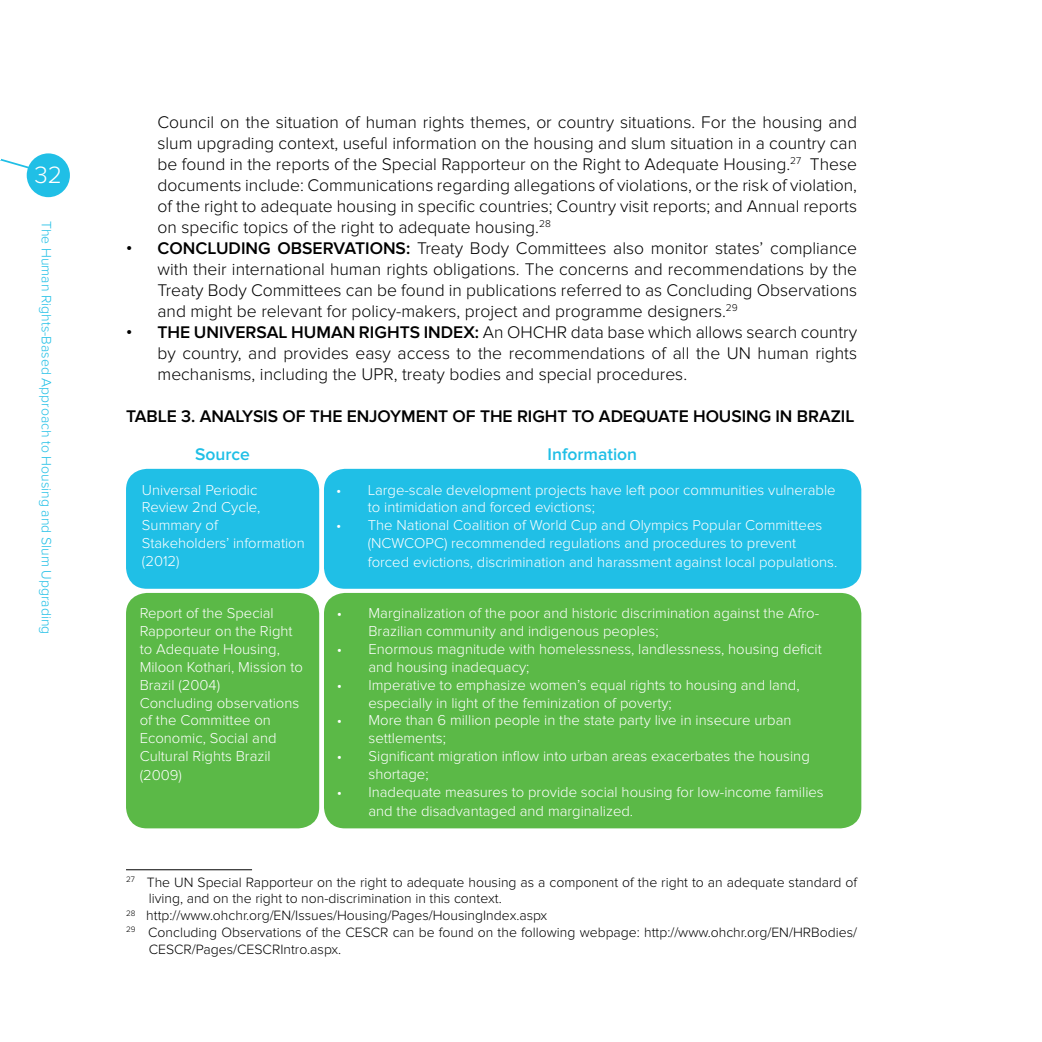
<style>
.page{position:relative;width:1042px;height:1042px;background:#fff}
.page>*{position:absolute;margin:0;border:0;box-sizing:border-box;transform-origin:0 0}
.t1{font:300 24.5px "Proxima Nova";color:#fff}
.t2{font:300 17.5px/21px "Proxima Nova";color:#000;text-align:justify}
.t3{font:600 17.5px "Proxima Nova";letter-spacing:-.005em;color:#000}
.t4{font:600 17.5px "Proxima Nova";color:#20bfe6}
.t5{font:300 14.88px/17.8px "Proxima Nova";color:#fff}
.t6{font:300 14px "Proxima Nova";color:#000}
.t7{font:300 14px "Proxima Nova";color:#20bfe6}
.s1{font-weight:600}
</style>
<div class="page">
<div style="left:27px;top:153px;width:43px;height:44px;background:#20bfe6;border-radius:50%"></div>
<svg style="left:0;top:157px;width:37px;height:19px"></svg>
<div style="left:126px;top:469px;width:193px;height:120px;background:#20bfe6;border-radius:21px"></div>
<div style="left:324px;top:469px;width:537px;height:120px;background:#20bfe6;border-radius:21px"></div>
<div style="left:126px;top:593px;width:193px;height:235px;background:#5bb947;border-radius:21px"></div>
<div style="left:324px;top:593px;width:537px;height:235px;background:#5bb947;border-radius:21px"></div>
<hr style="left:126px;top:869px;width:126px;height:1px;background:#000">
<h1 class="t1" style="left:35px;top:160px;width:29px">32</h1>
<p class="t7" style="left:54px;top:221px;width:414px;rotate:90deg">The Human Rights-Based Approach to Housing and Slum Upgrading</p>
<p class="t2" style="left:158px;top:111px;width:701px">Council on the situation of human rights themes, or country situations. For the housing and slum upgrading context, useful information on the housing and slum situation in a country can be found in the reports of the Special Rapporteur on the Right to Adequate Housing.<sup>27</sup> These documents include: Communications regarding allegations of violations, or the risk of violation, of the right to adequate housing in specific countries; Country visit reports; and Annual reports on specific topics of the right to adequate housing.<sup>28</sup></p>
<p class="t2" style="left:157px;top:237px;width:701px;text-indent:-32px"><span class="s1">• CONCLUDING OBSERVATIONS:</span> Treaty Body Committees also monitor states’ compliance with their international human rights obligations. The concerns and recommendations by the Treaty Body Committees can be found in publications referred to as Concluding Observations and might be relevant for policy-makers, project and programme designers.<sup>29</sup></p>
<p class="t2" style="left:158px;top:321px;width:701px;text-indent:-31px"><span class="s1">• THE UNIVERSAL HUMAN RIGHTS INDEX:</span> An OHCHR data base which allows search country by country, and provides easy access to the recommendations of all the UN human rights mechanisms, including the UPR, treaty bodies and special procedures.</p>
<p class="t3" style="left:126px;top:406px;width:730px">TABLE 3. ANALYSIS OF THE ENJOYMENT OF THE RIGHT TO ADEQUATE HOUSING IN BRAZIL</p>
<p class="t4" style="left:195px;top:444px;width:56px">Source</p>
<p class="t4" style="left:547px;top:444px;width:91px">Information</p>
<p class="t5" style="left:142px;top:481px;width:164px">Universal Periodic<br>Review 2nd Cycle,<br>Summary of<br>Stakeholders’ information (2012)</p>
<p class="t5" style="left:368px;top:481px;width:469px;text-indent:-32px">• Large-scale development projects have left poor communities vulnerable to intimidation and forced evictions;</p>
<p class="t5" style="left:368px;top:516px;width:471px;line-height:18.4px;text-indent:-32px">• The National Coalition of World Cup and Olympics Popular Committees (NCWCOPC) recommended regulations and procedures to prevent forced evictions, discrimination and harassment against local populations.</p>
<p class="t5" style="left:140px;top:604px;width:165px">Report of the Special<br>Rapporteur on the Right to Adequate Housing,<br>Miloon Kothari, Mission to<br>Brazil (2004)<br>Concluding observations of the Committee on<br>Economic, Social and<br>Cultural Rights Brazil (2009)</p>
<p class="t5" style="left:368px;top:604px;width:452px;text-indent:-32px">• Marginalization of the poor and historic discrimination against the Afro-<br>Brazilian community and indigenous peoples;</p>
<p class="t5" style="left:368px;top:640px;width:455px;text-indent:-32px">• Enormous magnitude with homelessness, landlessness, housing deficit and housing inadequacy;</p>
<p class="t5" style="left:368px;top:676px;width:433px;text-indent:-32px">• Imperative to emphasize women’s equal rights to housing and land, especially in light of the feminization of poverty;</p>
<p class="t5" style="left:368px;top:712px;width:424px;text-indent:-32px">• More than 6 million people in the state party live in insecure urban settlements;</p>
<p class="t5" style="left:368px;top:747px;width:443px;text-indent:-32px">• Significant migration inflow into urban areas exacerbates the housing shortage;</p>
<p class="t5" style="left:368px;top:782px;width:457px;line-height:18.9px;text-indent:-32px">• Inadequate measures to provide social housing for low-income families and the disadvantaged and marginalized.</p>
<p class="t6" style="left:126px;top:874px;width:732px"><sup>27</sup> The UN Special Rapporteur on the right to adequate housing as a component of the right to an adequate standard of</p>
<p class="t6" style="left:149px;top:890px;width:355px">living, and on the right to non-discrimination in this context.</p>
<p class="t6" style="left:126px;top:907px;width:423px"><sup>28</sup> http://www.ohchr.org/EN/Issues/Housing/Pages/HousingIndex.aspx</p>
<p class="t6" style="left:126px;top:924px;width:732px"><sup>29</sup> Concluding Observations of the CESCR can be found on the following webpage: http://www.ohchr.org/EN/HRBodies/</p>
<p class="t6" style="left:149px;top:941px;width:194px">CESCR/Pages/CESCRIntro.aspx.</p>
</div>
